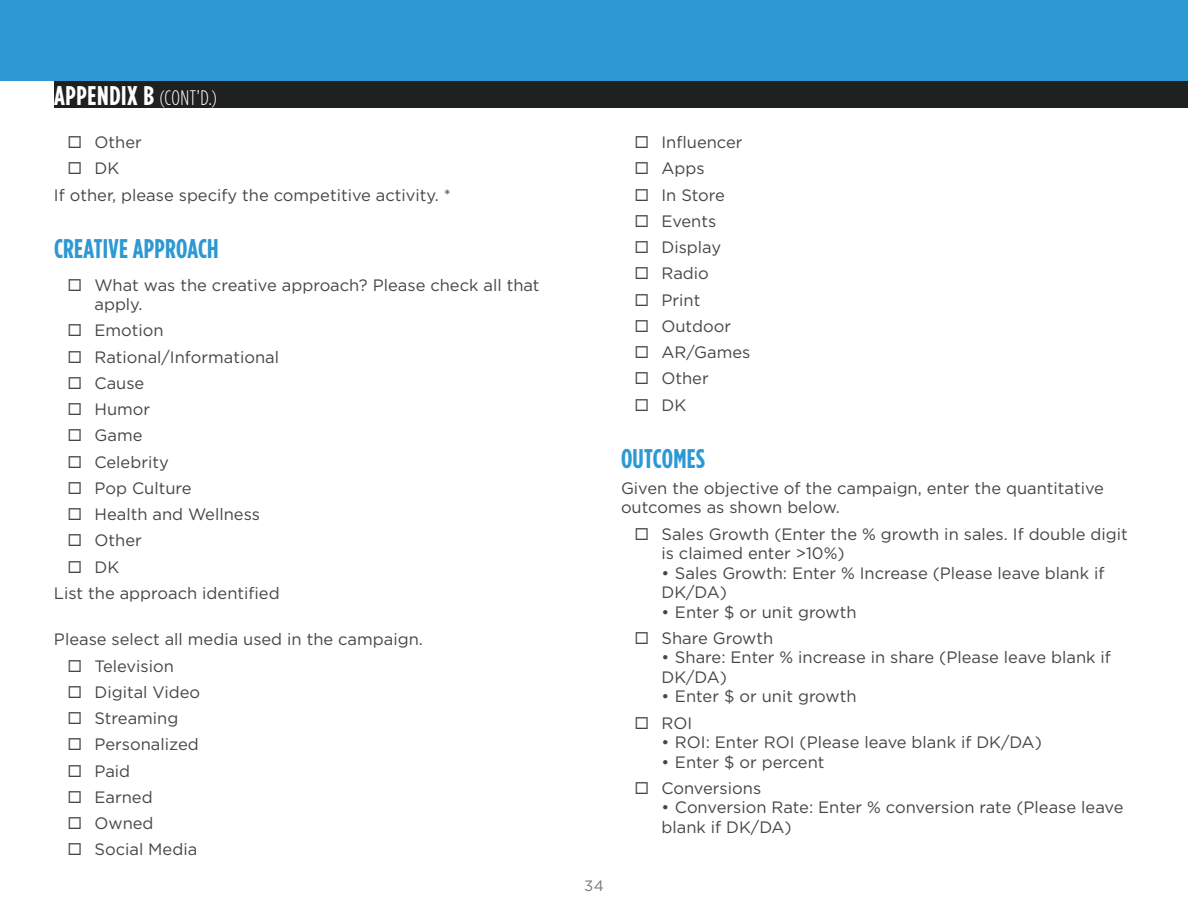
<style>
.page{position:relative;width:1188px;height:918px;background:#fff}
.page>*{position:absolute;margin:0;border:0;box-sizing:border-box;transform-origin:0 0}
.t1{font:700 27px "Gotham Condensed";letter-spacing:.01em;color:#2c98d4}
.t2{font:700 27px "Gotham Condensed";letter-spacing:.025em;color:#fff}
.t3{font:16.5px/26.2px "Gotham";color:#454646}
.t4{font:15px "Gotham";color:#787877}
.s1{font-weight:300;font-size:21px}
</style>
<div class="page">
<div style="left:54px;top:81px;width:1134px;height:27px;background:#1f2020"></div>
<div style="left:0;top:0;width:1188px;height:81px;background:#2c98d4"></div>
<h1 class="t2" style="left:54px;top:80px;width:164px">APPENDIX B <span class="s1">(CONT’D.)</span></h1>
<p class="t3" style="left:94px;top:129px;width:49px">Other</p>
<p class="t3" style="left:94px;top:155px;width:26px">DK</p>
<p class="t3" style="left:54px;top:181px;width:399px">If other, please specify the competitive activity. *</p>
<h1 class="t1" style="left:54px;top:232px;width:166px">CREATIVE APPROACH</h1>
<p class="t3" style="left:94px;top:275px;width:447px;line-height:19.5px">What was the creative approach? Please check all that apply.</p>
<p class="t3" style="left:94px;top:317px;width:71px">Emotion</p>
<p class="t3" style="left:94px;top:343px;width:186px">Rational/Informational</p>
<p class="t3" style="left:94px;top:370px;width:51px">Cause</p>
<p class="t3" style="left:94px;top:396px;width:57px">Humor</p>
<p class="t3" style="left:94px;top:422px;width:50px">Game</p>
<p class="t3" style="left:94px;top:448px;width:76px">Celebrity</p>
<p class="t3" style="left:94px;top:475px;width:99px">Pop Culture</p>
<p class="t3" style="left:94px;top:501px;width:167px">Health and Wellness</p>
<p class="t3" style="left:94px;top:527px;width:49px">Other</p>
<p class="t3" style="left:94px;top:553px;width:26px">DK</p>
<p class="t3" style="left:54px;top:580px;width:227px">List the approach identified</p>
<p class="t3" style="left:94px;top:626px;width:330px;text-indent:-40px">Please select all media used in the campaign.<br>Television<br>Digital Video<br>Streaming<br>Personalized<br>Paid<br>Earned<br>Owned<br>Social Media</p>
<p class="t4" style="left:584px;top:876px;width:21px">34</p>
<p class="t3" style="left:661px;top:129px;width:91px">Influencer<br>Apps<br>In Store<br>Events<br>Display<br>Radio<br>Print<br>Outdoor<br>AR/Games<br>Other<br>DK</p>
<h1 class="t1" style="left:621px;top:442px;width:85px">OUTCOMES</h1>
<p class="t3" style="left:621px;top:478px;width:485px;line-height:19.5px">Given the objective of the campaign, enter the quantitative outcomes as shown below.</p>
<p class="t3" style="left:661px;top:524px;width:468px;line-height:19.5px">Sales Growth (Enter the % growth in sales. If double digit is claimed enter &gt;10%)</p>
<p class="t3" style="left:661px;top:563px;width:445px;line-height:19.5px">• Sales Growth: Enter % Increase (Please leave blank if<br>DK/DA)</p>
<p class="t3" style="left:661px;top:598px;width:197px">• Enter $ or unit growth<br>Share Growth</p>
<p class="t3" style="left:661px;top:648px;width:451px;line-height:19.5px">• Share: Enter % increase in share (Please leave blank if<br>DK/DA)</p>
<p class="t3" style="left:661px;top:683px;width:197px">• Enter $ or unit growth<br>ROI</p>
<p class="t3" style="left:661px;top:729px;width:382px">• ROI: Enter ROI (Please leave blank if DK/DA)</p>
<p class="t3" style="left:661px;top:748px;width:165px">• Enter $ or percent<br>Conversions</p>
<p class="t3" style="left:661px;top:798px;width:464px;line-height:19.5px">• Conversion Rate: Enter % conversion rate (Please leave blank if DK/DA)</p>
</div>
